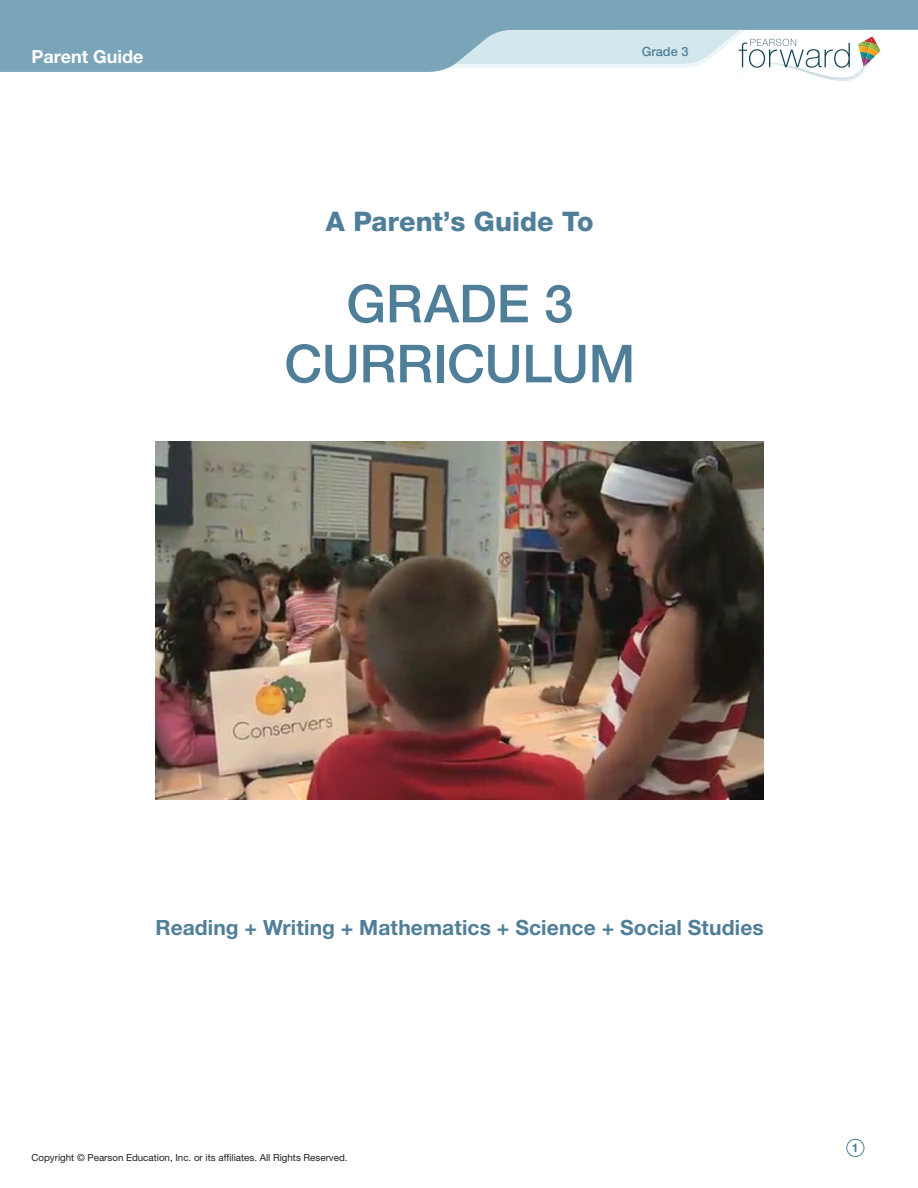
<style>
.page{position:relative;width:918px;height:1188px;background:#fff}
.page>*{position:absolute;margin:0;border:0;box-sizing:border-box;transform-origin:0 0}
.t1{font:500 52.5px/60px "Helvetica Neue LT Std";letter-spacing:-.005em;color:#4f7e99;text-align:center}
.t2{font:800 27px "Helvetica Neue LT Std";color:#4f7e99}
.t3{font:700 21px "Helvetica Neue LT Std";letter-spacing:.005em;color:#4f7e99}
.t4{font:700 18px "Helvetica Neue LT Std";color:#fff}
.t5{font:500 12.75px "Helvetica Neue LT Std";color:#4f7e99}
.t6{font:700 12px "Helvetica Neue LT Std";color:#4f7e99}
.t7{font:9.75px "Helvetica Neue LT Std";color:#231f20}
</style>
<div class="page">
<svg style="left:808px;top:73px;width:55px;height:8px"></svg>
<svg style="left:0;top:0;width:918px;height:73px;background:#99bac9"></svg>
<div style="left:846px;top:1139px;width:18px;height:18px;border:1px solid #4f7e99;border-radius:50%"></div>
<img style="left:156px;top:441px;width:608px;height:358px">
<h3 class="t4" style="left:32px;top:45px;width:113px">Parent Guide</h3>
<h3 class="t5" style="left:642px;top:44px;width:48px">Grade 3</h3>
<h2 class="t2" style="left:326px;top:205px;width:269px">A Parent’s Guide To</h2>
<h1 class="t1" style="left:284px;top:273px;width:352px">GRADE 3<br>CURRICULUM</h1>
<h3 class="t3" style="left:156px;top:915px;width:610px">Reading + Writing + Mathematics + Science + Social Studies</h3>
<p class="t7" style="left:32px;top:1152px;width:318px">Copyright © Pearson Education, Inc. or its affiliates. All Rights Reserved.</p>
<p class="t6" style="left:852px;top:1140px;width:8px">1</p>
</div>
